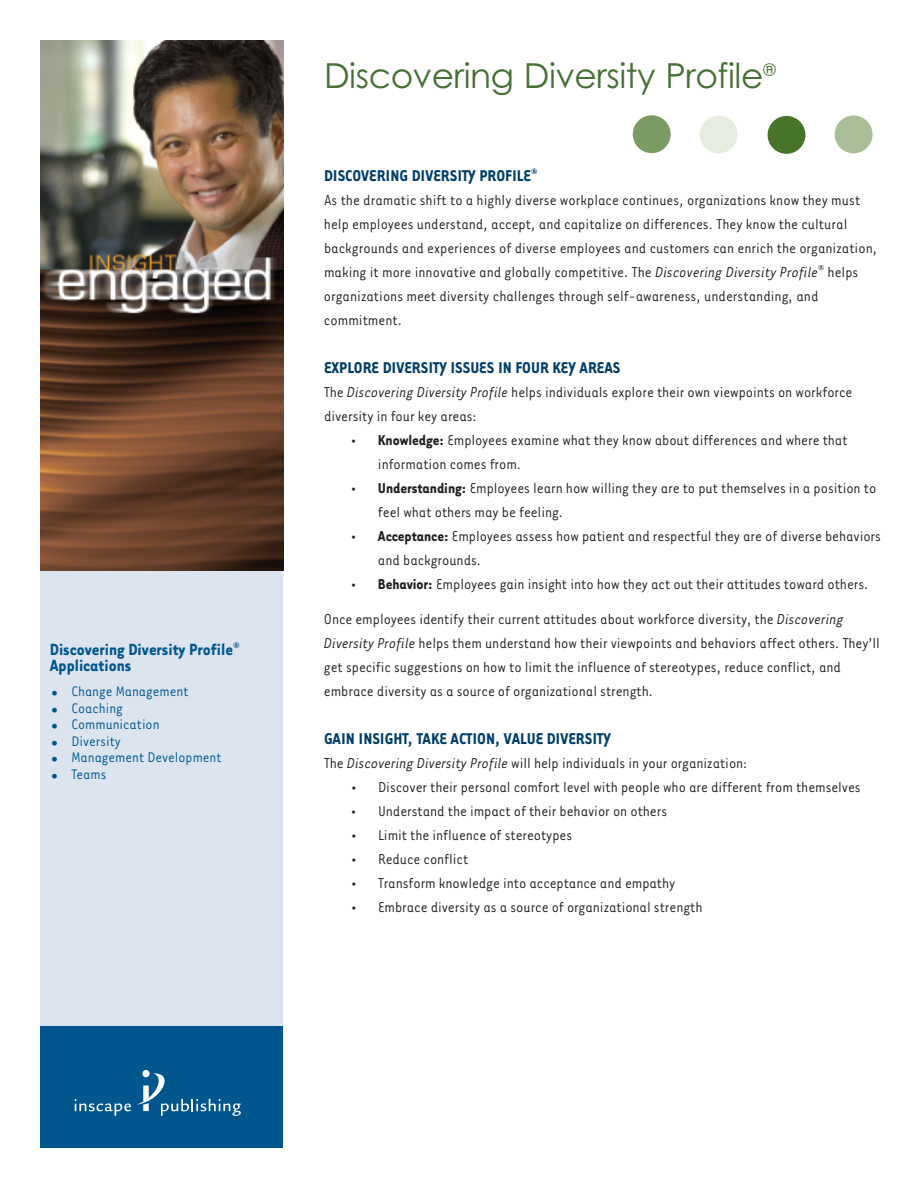
<style>
.page{position:relative;width:918px;height:1188px;background:#fff}
.page>*{position:absolute;margin:0;border:0;box-sizing:border-box;transform-origin:0 0}
.t1{font:34.5px "Century Gothic";letter-spacing:-.01em;color:#467035}
.t2{font:700 18.6px/16.5px "Tarzana Narrow";color:#00568d}
.t3{font:700 18px "Tarzana Narrow";color:#003e69}
.t4{font:16.5px/24px "Tarzana Narrow";letter-spacing:-.005em;color:#231f20}
.t5{font:16.05px "Tarzana Narrow";color:#00568d}
.s1{font-family:"Century Gothic";font-weight:700}
.s2{font-style:italic}
.s3{font-weight:700}
</style>
<div class="page">
<div style="left:40px;top:565px;width:244px;height:461px;background:#dbe4ef"></div>
<div style="left:40px;top:1026px;width:244px;height:122px;background:#00568d"></div>
<svg style="left:142px;top:1070px;width:8px;height:7px"></svg>
<svg style="left:75px;top:1073px;width:166px;height:43px"></svg>
<img style="left:40px;top:40px;width:244px;height:530px">
<div style="left:768px;top:116px;width:37px;height:38px;background:#48742a;border-radius:50%"></div>
<div style="left:633px;top:115px;width:38px;height:38px;background:#7c9b64;border-radius:50%"></div>
<div style="left:700px;top:115px;width:38px;height:38px;background:#e5ece0;border-radius:50%"></div>
<div style="left:835px;top:115px;width:38px;height:38px;background:#a9bd97;border-radius:50%"></div>
<p class="t2" style="left:50px;top:640px;width:191px">Discovering Diversity Profile<sup>®<br></sup>Applications</p>
<p class="t5" style="left:50px;top:681px;width:140px"><span class="s1">•</span> Change Management</p>
<p class="t5" style="left:50px;top:698px;width:75px"><span class="s1">•</span> Coaching</p>
<p class="t5" style="left:50px;top:714px;width:111px"><span class="s1">•</span> Communication</p>
<p class="t5" style="left:50px;top:731px;width:73px"><span class="s1">•</span> Diversity</p>
<p class="t5" style="left:50px;top:747px;width:173px"><span class="s1">•</span> Management Development</p>
<p class="t5" style="left:50px;top:764px;width:58px"><span class="s1">•</span> Teams</p>
<h1 class="t1" style="left:324px;top:64px;width:454px">Discovering Diversity Profile<sup>®</sup></h1>
<p class="t3" style="left:324px;top:164px;width:215px">DISCOVERING DIVERSITY PROFILE<sup>®</sup></p>
<p class="t4" style="left:324px;top:187px;width:555px">As the dramatic shift to a highly diverse workplace continues, organizations know they must help employees understand, accept, and capitalize on differences. They know the cultural backgrounds and experiences of diverse employees and customers can enrich the organization, making it more innovative and globally competitive. The <span class="s2">Discovering Diversity Profile</span><sup>®</sup> helps organizations meet diversity challenges through self-awareness, understanding, and commitment.</p>
<p class="t3" style="left:324px;top:356px;width:298px">EXPLORE DIVERSITY ISSUES IN FOUR KEY AREAS</p>
<p class="t4" style="left:324px;top:379px;width:530px">The <span class="s2">Discovering Diversity Profile</span> helps individuals explore their own viewpoints on workforce diversity in four key areas:</p>
<p class="t4" style="left:378px;top:427px;width:471px;text-indent:-27px">• <span class="s3">Knowledge:</span> Employees examine what they know about differences and where that information comes from.</p>
<p class="t4" style="left:378px;top:475px;width:500px;text-indent:-27px">• <span class="s3">Understanding:</span> Employees learn how willing they are to put themselves in a position to feel what others may be feeling.</p>
<p class="t4" style="left:378px;top:523px;width:505px;text-indent:-27px">• <span class="s3">Acceptance:</span> Employees assess how patient and respectful they are of diverse behaviors and backgrounds.</p>
<p class="t4" style="left:324px;top:565px;width:546px;line-height:36px;text-indent:27px">• <span class="s3">Behavior:</span> Employees gain insight into how they act out their attitudes toward others.<br>Once employees identify their current attitudes about workforce diversity, the <span class="s2">Discovering</span></p>
<p class="t4" style="left:324px;top:631px;width:557px"><span class="s2">Diversity Profile</span> helps them understand how their viewpoints and behaviors affect others. They’ll get specific suggestions on how to limit the influence of stereotypes, reduce conflict, and embrace diversity as a source of organizational strength.</p>
<p class="t3" style="left:324px;top:728px;width:288px">GAIN INSIGHT, TAKE ACTION, VALUE DIVERSITY</p>
<p class="t4" style="left:324px;top:751px;width:425px">The <span class="s2">Discovering Diversity Profile</span> will help individuals in your organization:</p>
<p class="t4" style="left:351px;top:775px;width:511px">• Discover their personal comfort level with people who are different from themselves</p>
<p class="t4" style="left:351px;top:799px;width:318px">• Understand the impact of their behavior on others</p>
<p class="t4" style="left:351px;top:823px;width:223px">• Limit the influence of stereotypes</p>
<p class="t4" style="left:351px;top:847px;width:119px">• Reduce conflict</p>
<p class="t4" style="left:351px;top:871px;width:326px">• Transform knowledge into acceptance and empathy</p>
<p class="t4" style="left:351px;top:895px;width:353px">• Embrace diversity as a source of organizational strength</p>
</div>
